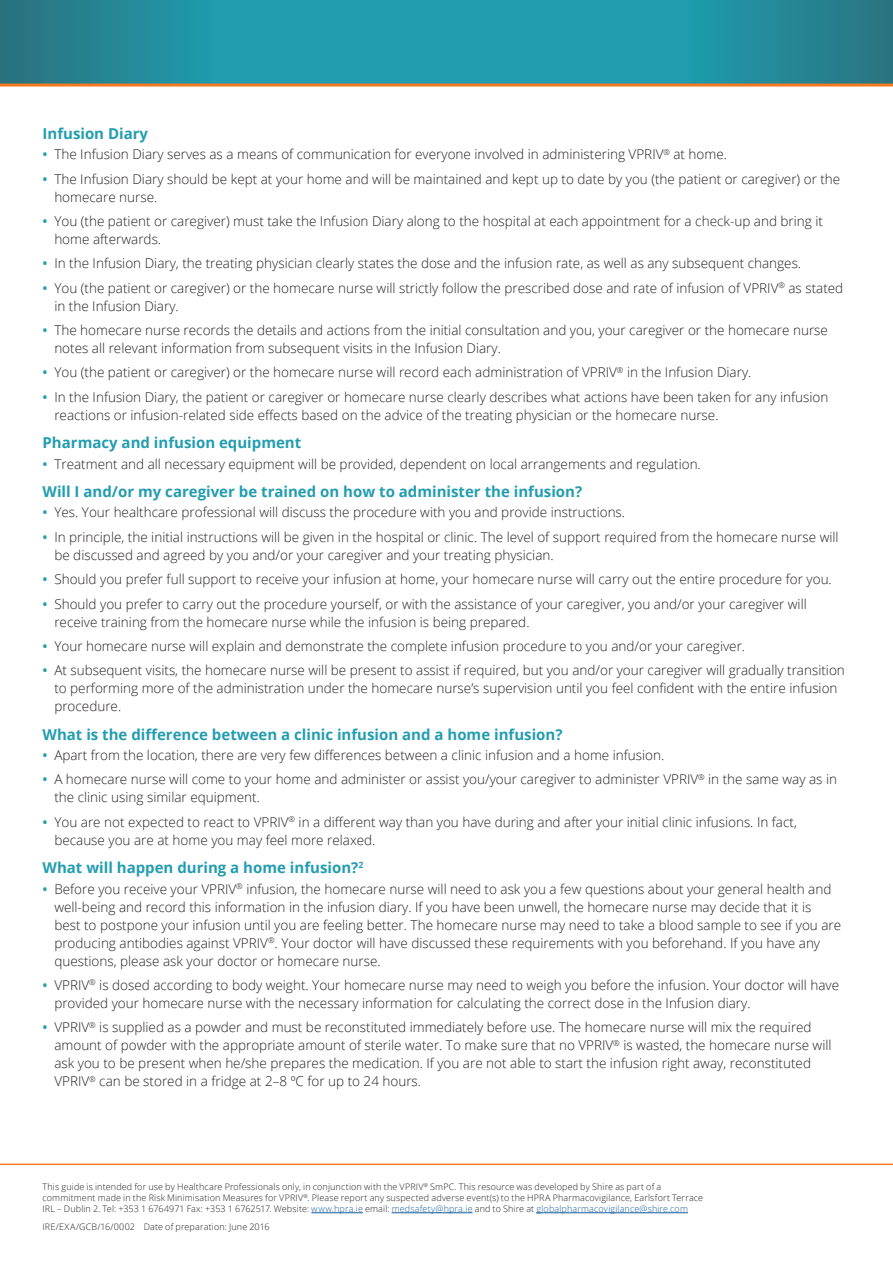
<style>
.page{position:relative;width:893px;height:1263px;background:#fff}
.page>*{position:absolute;margin:0;border:0;box-sizing:border-box;transform-origin:0 0}
.Sub_Head_Turq{font:700 15px "Open Sans";color:#229db0}
.Body_Copy{font:300 13.5px/18px "Open Sans";color:#231f20}
.t1{font:300 9px/11.2px "Open Sans";letter-spacing:.015em;color:#231f20}
.s1{font-weight:600;color:#229db0}
.s2{color:#175d9e}
</style>
<div class="page">
<svg style="left:0;top:0;width:893px;height:84px;background:#2492a2"></svg>
<hr style="left:0;top:84px;width:893px;height:3px;background:#f47921">
<hr style="left:0;top:1163px;width:893px;height:2px;background:#f47921">
<hr style="left:311px;top:1212px;width:52px;height:1px;background:#175d9e">
<hr style="left:392px;top:1212px;width:80px;height:1px;background:#175d9e">
<hr style="left:536px;top:1212px;width:152px;height:1px;background:#175d9e">
<p class="Sub_Head_Turq" style="left:43px;top:123px;width:107px">Infusion Diary</p>
<p class="Body_Copy" style="left:43px;top:145px;width:686px"><span class="s1">•</span> The Infusion Diary serves as a means of communication for everyone involved in administering VPRIV<sup>®</sup> at home.</p>
<p class="Body_Copy" style="left:54px;top:169px;width:787px;text-indent:-12px"><span class="s1">•</span> The Infusion Diary should be kept at your home and will be maintained and kept up to date by you (the patient or caregiver) or the homecare nurse.</p>
<p class="Body_Copy" style="left:54px;top:212px;width:770px;text-indent:-12px"><span class="s1">•</span> You (the patient or caregiver) must take the Infusion Diary along to the hospital at each appointment for a check-up and bring it home afterwards.</p>
<p class="Body_Copy" style="left:43px;top:254px;width:760px"><span class="s1">•</span> In the Infusion Diary, the treating physician clearly states the dose and the infusion rate, as well as any subsequent changes.</p>
<p class="Body_Copy" style="left:54px;top:278px;width:790px;text-indent:-12px"><span class="s1">•</span> You (the patient or caregiver) or the homecare nurse will strictly follow the prescribed dose and rate of infusion of VPRIV<sup>®</sup> as stated in the Infusion Diary.</p>
<p class="Body_Copy" style="left:54px;top:321px;width:775px;text-indent:-12px"><span class="s1">•</span> The homecare nurse records the details and actions from the initial consultation and you, your caregiver or the homecare nurse notes all relevant information from subsequent visits in the Infusion Diary.</p>
<p class="Body_Copy" style="left:43px;top:363px;width:710px"><span class="s1">•</span> You (the patient or caregiver) or the homecare nurse will record each administration of VPRIV<sup>®</sup> in the Infusion Diary.</p>
<p class="Body_Copy" style="left:54px;top:388px;width:775px;text-indent:-12px"><span class="s1">•</span> In the Infusion Diary, the patient or caregiver or homecare nurse clearly describes what actions have been taken for any infusion reactions or infusion-related side effects based on the advice of the treating physician or the homecare nurse.</p>
<p class="Sub_Head_Turq" style="left:43px;top:432px;width:260px">Pharmacy and infusion equipment</p>
<p class="Body_Copy" style="left:43px;top:454px;width:660px"><span class="s1">•</span> Treatment and all necessary equipment will be provided, dependent on local arrangements and regulation.</p>
<p class="Sub_Head_Turq" style="left:43px;top:481px;width:541px">Will I and/or my caregiver be trained on how to administer the infusion?</p>
<p class="Body_Copy" style="left:43px;top:503px;width:584px"><span class="s1">•</span> Yes. Your healthcare professional will discuss the procedure with you and provide instructions.</p>
<p class="Body_Copy" style="left:54px;top:527px;width:786px;text-indent:-12px"><span class="s1">•</span> In principle, the initial instructions will be given in the hospital or clinic. The level of support required from the homecare nurse will be discussed and agreed by you and/or your caregiver and your treating physician.</p>
<p class="Body_Copy" style="left:43px;top:570px;width:791px"><span class="s1">•</span> Should you prefer full support to receive your infusion at home, your homecare nurse will carry out the entire procedure for you.</p>
<p class="Body_Copy" style="left:54px;top:594px;width:754px;text-indent:-12px"><span class="s1">•</span> Should you prefer to carry out the procedure yourself, or with the assistance of your caregiver, you and/or your caregiver will receive training from the homecare nurse while the infusion is being prepared.</p>
<p class="Body_Copy" style="left:43px;top:637px;width:704px"><span class="s1">•</span> Your homecare nurse will explain and demonstrate the complete infusion procedure to you and/or your caregiver.</p>
<p class="Body_Copy" style="left:54px;top:661px;width:792px;text-indent:-12px"><span class="s1">•</span> At subsequent visits, the homecare nurse will be present to assist if required, but you and/or your caregiver will gradually transition to performing more of the administration under the homecare nurse’s supervision until you feel confident with the entire infusion procedure.</p>
<p class="Sub_Head_Turq" style="left:43px;top:724px;width:521px">What is the difference between a clinic infusion and a home infusion?</p>
<p class="Body_Copy" style="left:43px;top:746px;width:623px"><span class="s1">•</span> Apart from the location, there are very few differences between a clinic infusion and a home infusion.</p>
<p class="Body_Copy" style="left:54px;top:770px;width:784px;text-indent:-12px"><span class="s1">•</span> A homecare nurse will come to your home and administer or assist you/your caregiver to administer VPRIV<sup>®</sup> in the same way as in the clinic using similar equipment.</p>
<p class="Body_Copy" style="left:54px;top:812px;width:744px;text-indent:-12px"><span class="s1">•</span> You are not expected to react to VPRIV<sup>®</sup> in a different way than you have during and after your initial clinic infusions. In fact, because you are at home you may feel more relaxed.</p>
<p class="Sub_Head_Turq" style="left:43px;top:857px;width:322px">What will happen during a home infusion?<sup>2</sup></p>
<p class="Body_Copy" style="left:54px;top:879px;width:788px;text-indent:-12px"><span class="s1">•</span> Before you receive your VPRIV<sup>®</sup> infusion, the homecare nurse will need to ask you a few questions about your general health and well-being and record this information in the infusion diary. If you have been unwell, the homecare nurse may decide that it is<br>best to postpone your infusion until you are feeling better. The homecare nurse may need to take a blood sample to see if you are producing antibodies against VPRIV<sup>®</sup>. Your doctor will have discussed these requirements with you beforehand. If you have any questions, please ask your doctor or homecare nurse.</p>
<p class="Body_Copy" style="left:54px;top:976px;width:786px;text-indent:-12px"><span class="s1">•</span> VPRIV<sup>®</sup> is dosed according to body weight. Your homecare nurse may need to weigh you before the infusion. Your doctor will have provided your homecare nurse with the necessary information for calculating the correct dose in the Infusion diary.</p>
<p class="Body_Copy" style="left:54px;top:1018px;width:779px;text-indent:-12px"><span class="s1">•</span> VPRIV<sup>®</sup> is supplied as a powder and must be reconstituted immediately before use. The homecare nurse will mix the required amount of powder with the appropriate amount of sterile water. To make sure that no VPRIV<sup>®</sup> is wasted, the homecare nurse will ask you to be present when he/she prepares the medication. If you are not able to start the infusion right away, reconstituted VPRIV<sup>®</sup> can be stored in a fridge at 2–8 ºC for up to 24 hours.</p>
<p class="t1" style="left:43px;top:1180px;width:662px">This guide is intended for use by Healthcare Professionals only, in conjunction with the VPRIV<sup>®</sup> SmPC. This resource was developed by Shire as part of a commitment made in the Risk Minimisation Measures for VPRIV<sup>®</sup>. Please report any suspected adverse event(s) to the HPRA Pharmacovigilance, Earlsfort Terrace<br>IRL – Dublin 2. Tel: +353 1 6764971 Fax: +353 1 6762517. Website: <span class="s2">www.hpra.ie</span> email: <span class="s2">medsafety@hpra.ie</span> and to Shire at <span class="s2">globalpharmacovigilance@shire.com</span></p>
<p class="t1" style="left:43px;top:1220px;width:229px">IRE/EXA/GCB/16/0002 Date of preparation: June 2016</p>
</div>
